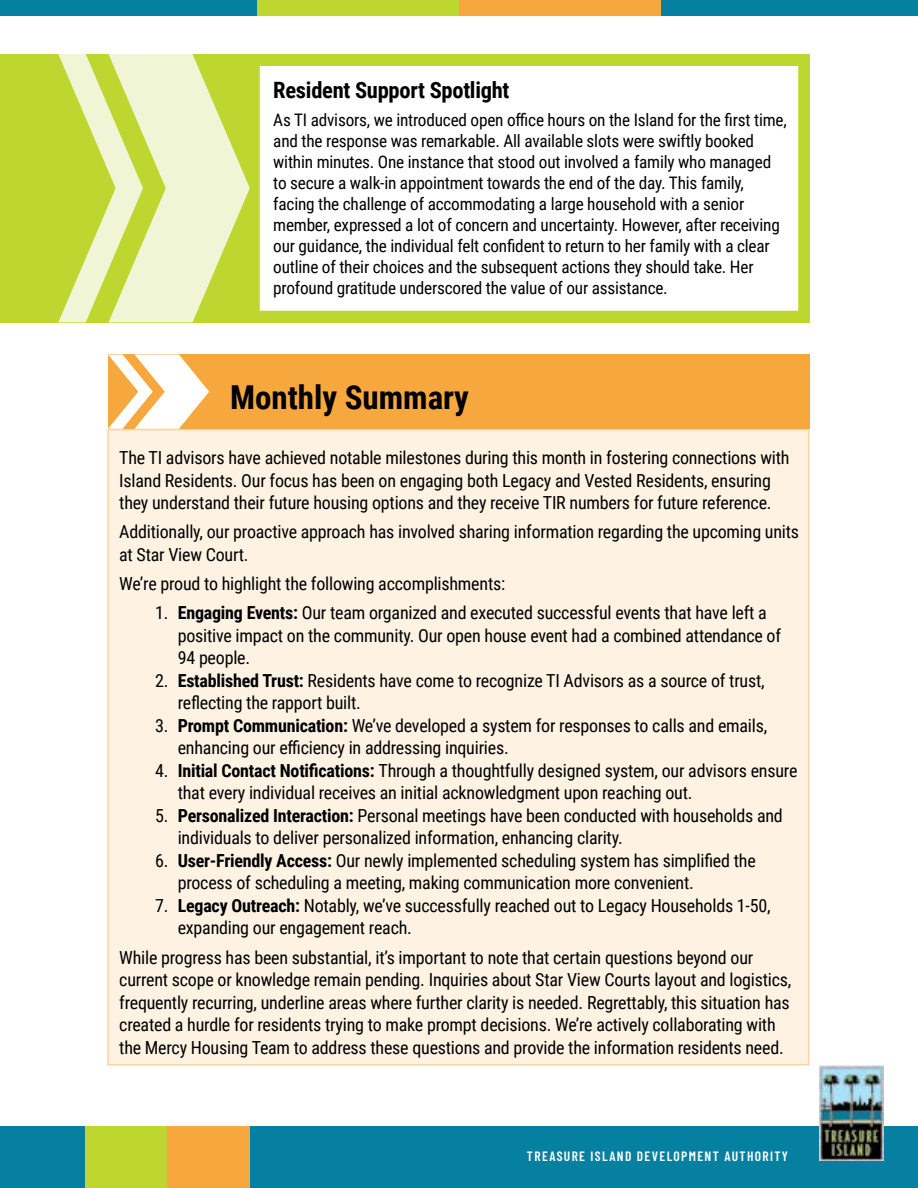
<style>
.page{position:relative;width:918px;height:1188px;background:#fff}
.page>*{position:absolute;margin:0;border:0;box-sizing:border-box;transform-origin:0 0}
.t1{font:700 33px "Roboto Condensed";color:#000}
.t2{font:700 22.5px "Roboto Condensed";letter-spacing:-.01em;color:#000}
.t3{font:18px/22.5px "Roboto Condensed";letter-spacing:-.01em;color:#000}
.t4{font:17.25px/21px "Roboto Condensed";letter-spacing:-.01em;color:#000}
.t5{font:600 13.5px "Barlow Condensed";letter-spacing:.1em;color:#fff}
.s1{font-weight:700}
</style>
<div class="page">
<div style="left:0;top:0;width:260px;height:15px;background:#0680a0"></div>
<div style="left:658px;top:0;width:260px;height:15px;background:#0680a0"></div>
<div style="left:257px;top:0;width:202px;height:15px;background:#bed630"></div>
<div style="left:459px;top:0;width:202px;height:15px;background:#f6a83e"></div>
<div style="left:241px;top:1126px;width:677px;height:62px;background:#0680a0"></div>
<img style="left:819px;top:1066px;width:65px;height:94px">
<div style="left:0;top:1126px;width:260px;height:62px;background:#0680a0"></div>
<div style="left:85px;top:1126px;width:82px;height:62px;background:#bed630"></div>
<div style="left:167px;top:1126px;width:82px;height:62px;background:#f6a83e"></div>
<div style="left:107px;top:429px;width:702px;height:637px;background:#fef2e3"></div>
<div style="left:109px;top:354px;width:701px;height:75px;background:#f6a83e"></div>
<svg style="left:108px;top:354px;width:101px;height:75px"></svg>
<div style="left:0;top:54px;width:810px;height:268px;background:#bed630"></div>
<svg style="left:58px;top:54px;width:192px;height:268px"></svg>
<div style="left:260px;top:66px;width:538px;height:244px;background:#fff;border:1px solid #fff"></div>
<p class="t2" style="left:273px;top:75px;width:238px">Resident Support Spotlight</p>
<p class="t4" style="left:273px;top:109px;width:515px">As TI advisors, we introduced open office hours on the Island for the first time, and the response was remarkable. All available slots were swiftly booked within minutes. One instance that stood out involved a family who managed to secure a walk-in appointment towards the end of the day. This family, facing the challenge of accommodating a large household with a senior member, expressed a lot of concern and uncertainty. However, after receiving our guidance, the individual felt confident to return to her family with a clear outline of their choices and the subsequent actions they should take. Her profound gratitude underscored the value of our assistance.</p>
<h1 class="t1" style="left:230px;top:374px;width:240px">Monthly Summary</h1>
<p class="t3" style="left:119px;top:446px;width:672px">The TI advisors have achieved notable milestones during this month in fostering connections with<br>Island Residents. Our focus has been on engaging both Legacy and Vested Residents, ensuring they understand their future housing options and they receive TIR numbers for future reference.</p>
<p class="t3" style="left:119px;top:520px;width:681px">Additionally, our proactive approach has involved sharing information regarding the upcoming units at Star View Court.</p>
<p class="t3" style="left:119px;top:572px;width:388px">We’re proud to highlight the following accomplishments:</p>
<p class="t3" style="left:178px;top:601px;width:605px;text-indent:-22px">1. <span class="s1">Engaging Events:</span> Our team organized and executed successful events that have left a positive impact on the community. Our open house event had a combined attendance of<br>94 people.</p>
<p class="t3" style="left:178px;top:669px;width:588px;text-indent:-22px">2. <span class="s1">Established Trust:</span> Residents have come to recognize TI Advisors as a source of trust, reflecting the rapport built.</p>
<p class="t3" style="left:178px;top:714px;width:591px;text-indent:-22px">3. <span class="s1">Prompt Communication:</span> We’ve developed a system for responses to calls and emails, enhancing our efficiency in addressing inquiries.</p>
<p class="t3" style="left:178px;top:759px;width:621px;text-indent:-22px">4. <span class="s1">Initial Contact Notifications:</span> Through a thoughtfully designed system, our advisors ensure that every individual receives an initial acknowledgment upon reaching out.</p>
<p class="t3" style="left:178px;top:804px;width:607px;text-indent:-22px">5. <span class="s1">Personalized Interaction:</span> Personal meetings have been conducted with households and individuals to deliver personalized information, enhancing clarity.</p>
<p class="t3" style="left:178px;top:849px;width:580px;text-indent:-22px">6. <span class="s1">User-Friendly Access:</span> Our newly implemented scheduling system has simplified the process of scheduling a meeting, making communication more convenient.</p>
<p class="t3" style="left:178px;top:894px;width:594px;text-indent:-22px">7. <span class="s1">Legacy Outreach:</span> Notably, we’ve successfully reached out to Legacy Households 1-50, expanding our engagement reach.</p>
<p class="t3" style="left:119px;top:945px;width:674px">While progress has been substantial, it’s important to note that certain questions beyond our current scope or knowledge remain pending. Inquiries about Star View Courts layout and logistics, frequently recurring, underline areas where further clarity is needed. Regrettably, this situation has created a hurdle for residents trying to make prompt decisions. We’re actively collaborating with the Mercy Housing Team to address these questions and provide the information residents need.</p>
<p class="t5" style="left:527px;top:1147px;width:263px">TREASURE ISLAND DEVELOPMENT AUTHORITY</p>
</div>
